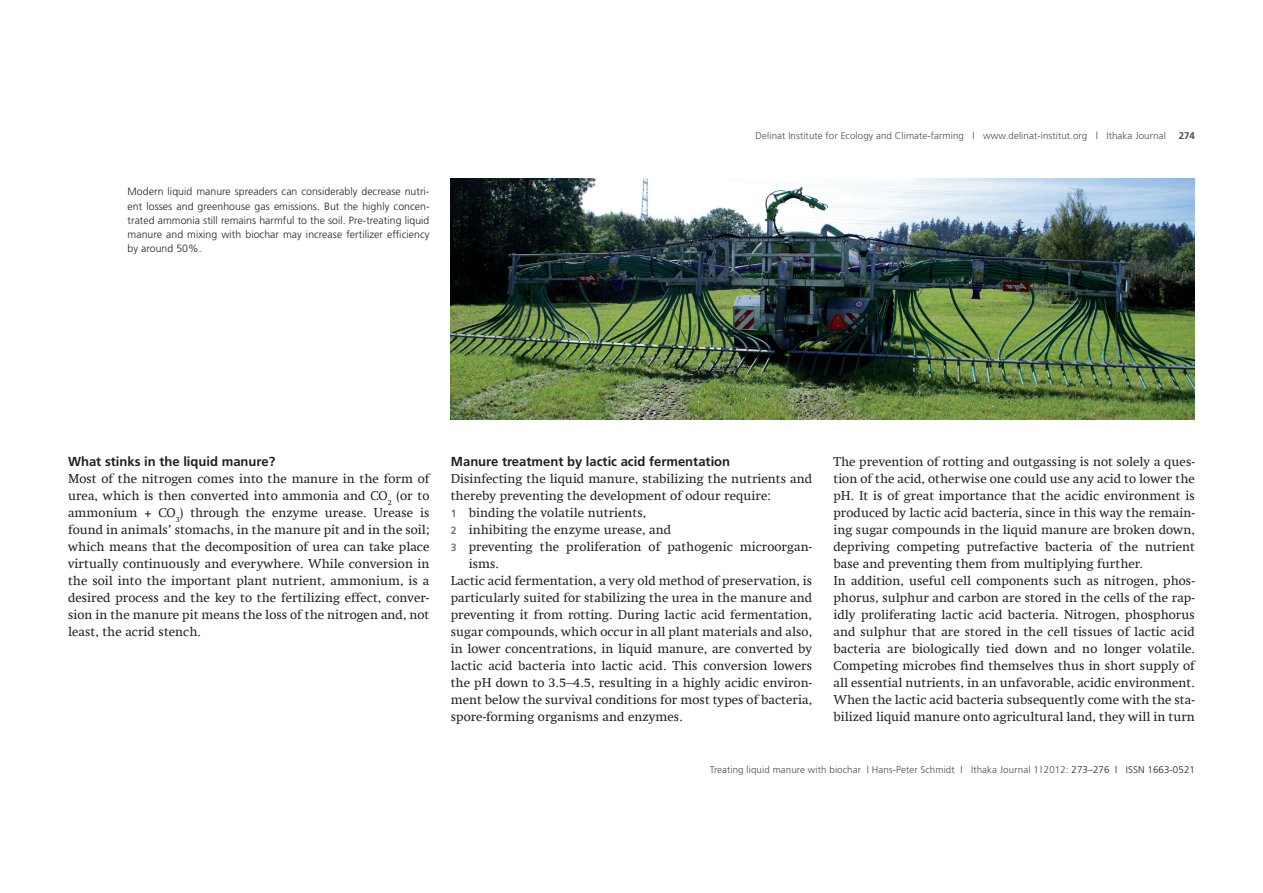
<style>
.page{position:relative;width:1263px;height:893px;background:#fff}
.page>*{position:absolute;margin:0;border:0;box-sizing:border-box;transform-origin:0 0}
.t1{font:13.05px/17px "Swift Com";color:#231f20;text-align:justify}
.t2{font:700 13.05px "Frutiger";color:#231f20}
.t3{font:300 10.5px/14.2px "Frutiger";letter-spacing:.005em;color:#231f20;text-align:justify}
.t4{font:300 9.75px "Frutiger";letter-spacing:.01em;color:#4b4c4d}
.t5{font:700 9.75px "Frutiger";color:#4b4c4d}
.s1{font-family:"Frutiger";font-weight:700;font-size:10.5px;color:#757679}
.s2{color:#231f20}
</style>
<div class="page">
<img style="left:451px;top:179px;width:744px;height:241px">
<p class="t3" style="left:128px;top:185px;width:303px">Modern liquid manure spreaders can considerably decrease nutri&shy;ent losses and greenhouse gas emissions. But the highly concen&shy;trated ammonia still remains harmful to the soil. Pre-treating liquid manure and mixing with biochar may increase fertilizer efficiency by around 50%.</p>
<p class="t4" style="left:756px;top:131px;width:412px">Delinat Institute for Ecology and Climate-farming | www.delinat-institut.org | Ithaka Journal</p>
<p class="t5" style="left:1179px;top:130px;width:18px">274</p>
<p class="t2" style="left:68px;top:454px;width:209px">What stinks in the liquid manure?</p>
<p class="t1" style="left:68px;top:470px;width:363px">Most of the nitrogen comes into the manure in the form of urea, which is then converted into ammonia and CO<sub>2</sub> (or to ammonium + CO<sub>3</sub>) through the enzyme urease. Urease is found in animals’ stomachs, in the manure pit and in the soil; which means that the decomposition of urea can take place virtually continuously and everywhere. While conversion in the soil into the important plant nutrient, ammonium, is a desired process and the key to the fertilizing effect, conver&shy;sion in the manure pit means the loss of the nitrogen and, not least, the acrid stench.</p>
<p class="t2" style="left:451px;top:454px;width:281px">Manure treatment by lactic acid fermentation</p>
<p class="t1" style="left:451px;top:470px;width:363px">Disinfecting the liquid manure, stabilizing the nutrients and</p>
<p class="t1" style="left:451px;top:487px;width:322px">thereby preventing the development of odour require:</p>
<p class="t1" style="left:451px;top:504px;width:197px"><span class="s1">1</span> binding the volatile nutrients,</p>
<p class="t1" style="left:451px;top:521px;width:222px"><span class="s1">2</span> inhibiting the enzyme urease, and</p>
<p class="t1" style="left:451px;top:538px;width:363px"><span class="s1">3</span> preventing the proliferation of pathogenic microorgan-</p>
<p class="t1" style="left:469px;top:555px;width:32px">isms.</p>
<p class="t1" style="left:451px;top:572px;width:363px">Lactic acid fermentation, a very old method of preservation, is</p>
<p class="t1" style="left:451px;top:589px;width:363px">particularly suited for stabilizing the urea in the manure and</p>
<p class="t1" style="left:451px;top:606px;width:363px">preventing it from rotting. During lactic acid fermentation,</p>
<p class="t1" style="left:451px;top:623px;width:363px">sugar compounds, which occur in all plant materials and also,</p>
<p class="t1" style="left:451px;top:640px;width:363px">in lower concentrations, in liquid manure, are converted by</p>
<p class="t1" style="left:451px;top:657px;width:363px">lactic acid bacteria into lactic acid. This conversion lowers</p>
<p class="t1" style="left:451px;top:674px;width:363px">the pH down to 3.5–4.5, resulting in a highly acidic environ-</p>
<p class="t1" style="left:451px;top:691px;width:363px">ment below the survival conditions for most types of bacteria,</p>
<p class="t1" style="left:451px;top:708px;width:234px">spore-forming organisms and enzymes.</p>
<p class="t1" style="left:833px;top:453px;width:363px;text-align:left">The prevention of rotting and outgassing is not solely a ques&shy;tion of the acid, otherwise one could use any acid to lower the pH. It is of great importance that the acidic environment is produced by lactic acid bacteria, since in this way the remain&shy;ing sugar compounds in the liquid manure are broken down, depriving competing putrefactive bacteria of the nutrient base and preventing them from multiplying further.<br>In addition, useful cell components such as nitrogen, phos&shy;phorus, sulphur and carbon are stored in the cells of the rap&shy;idly proliferating lactic acid bacteria. Nitrogen, phosphorus and sulphur that are stored in the cell tissues of lactic acid bacteria are biologically tied down and no longer volatile.<br>Competing microbes find themselves thus in short supply of all essential nutrients, in an unfavorable, acidic environment.<br>When the lactic acid bacteria subsequently come with the sta&shy;bilized liquid manure onto agricultural land, they will in turn</p>
<p class="t4" style="left:710px;top:764px;width:486px">Treating liquid manure with biochar | Hans-Peter Schmidt | Ithaka Journal 1 | 2012: <span class="s2">273–276 | ISSN 1663-0521</span></p>
</div>
